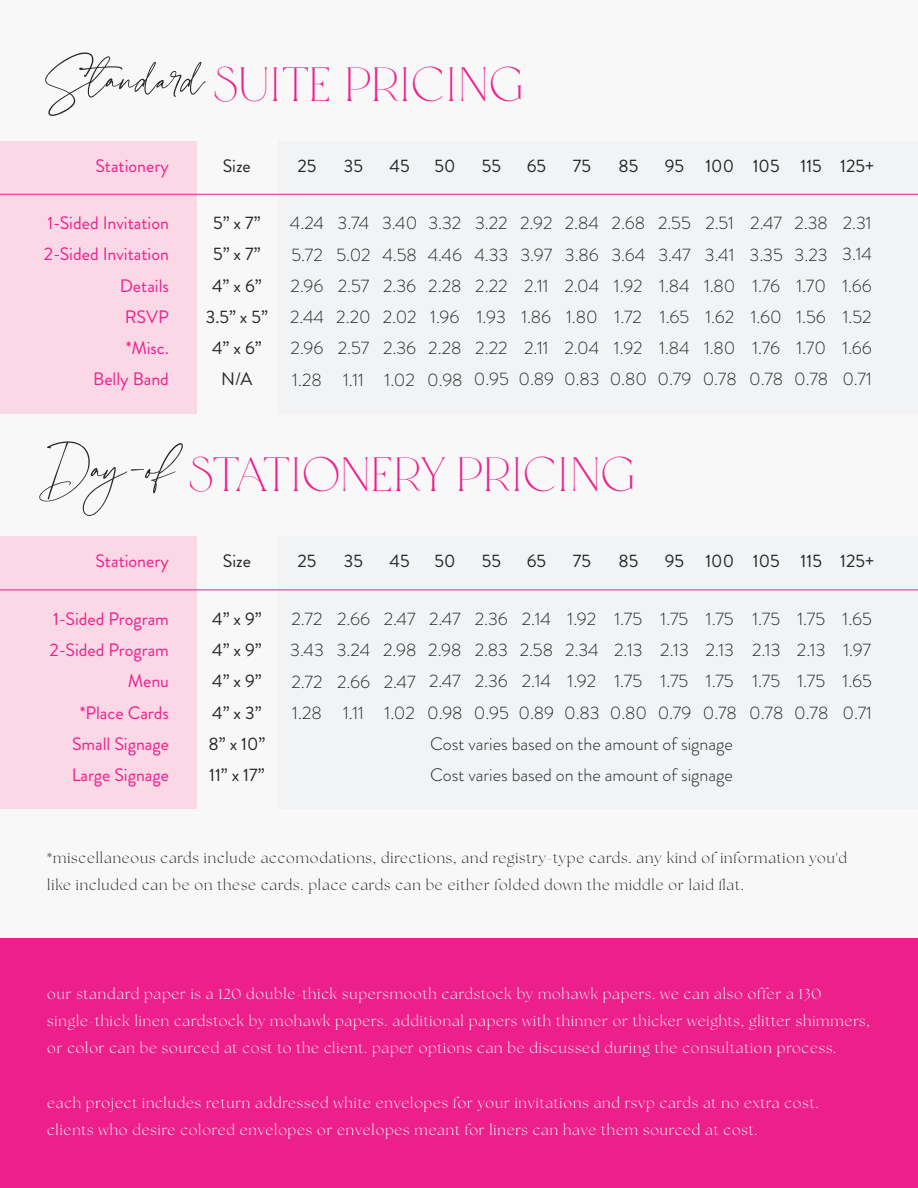
<style>
.page{position:relative;width:918px;height:1188px;background:#f8f8f9}
.page>*{position:absolute;margin:0;border:0;box-sizing:border-box;transform-origin:0 0}
.t1{font:66px "La Luxes Script";color:#242525}
.t2{font:48px "Tokyo Dreams";color:#ed208b}
.t3{font:300 18px/31.2px "Brandon Grotesque";color:#242525}
.t4{font:18px/31.2px "Brandon Grotesque";color:#ed208b;text-align:right}
.t5{font:18px/31.2px "Brandon Grotesque";color:#242525;text-align:center}
.t6{font:300 14.55px/27.5px "The Seasons";letter-spacing:.06em;color:#f8f8f9}
.t7{font:300 14.55px/27.5px "The Seasons";letter-spacing:.06em;color:#242525}
</style>
<div class="page">
<div style="left:0;top:938px;width:918px;height:250px;background:#ed208b"></div>
<div style="left:0;top:141px;width:196px;height:273px;background:#fad8e6"></div>
<div style="left:278px;top:141px;width:640px;height:273px;background:#f2f3f4"></div>
<hr style="left:0;top:194px;width:918px;height:1px;background:#ed208b">
<div style="left:0;top:536px;width:196px;height:273px;background:#fad8e6"></div>
<div style="left:278px;top:536px;width:640px;height:273px;background:#f2f3f4"></div>
<hr style="left:0;top:590px;width:918px;height:1px;background:#ed208b">
<h1 class="t1" style="left:43px;top:39px;width:163px">Standard</h1>
<h2 class="t2" style="left:214px;top:57px;width:311px">SUITE PRICING</h2>
<p class="t4" style="left:96px;top:150px;width:75px">Stationery</p>
<p class="t4" style="left:44px;top:208px;width:127px">1-Sided Invitation<br>2-Sided Invitation<br>Details<br>RSVP<br>*Misc.<br>Belly Band</p>
<p class="t5" style="left:223px;top:150px;width:30px">Size</p>
<p class="t5" style="left:206px;top:208px;width:64px">5” x 7”<br>5” x 7”<br>4” x 6”<br>3.5” x 5”<br>4” x 6”<br>N/A</p>
<p class="t5" style="left:298px;top:150px;width:20px">25</p>
<p class="t5" style="left:344px;top:150px;width:21px">35</p>
<p class="t5" style="left:390px;top:150px;width:22px">45</p>
<p class="t5" style="left:434px;top:150px;width:22px">50</p>
<p class="t5" style="left:482px;top:150px;width:21px">55</p>
<p class="t5" style="left:527px;top:150px;width:21px">65</p>
<p class="t5" style="left:573px;top:150px;width:20px">75</p>
<p class="t5" style="left:618px;top:150px;width:21px">85</p>
<p class="t5" style="left:665px;top:150px;width:21px">95</p>
<p class="t5" style="left:705px;top:150px;width:30px">100</p>
<p class="t5" style="left:753px;top:150px;width:28px">105</p>
<p class="t5" style="left:801px;top:150px;width:23px">115</p>
<p class="t5" style="left:840px;top:150px;width:35px">125+</p>
<p class="t3" style="left:290px;top:208px;width:36px;text-align:justify">4.24<br>5.72<br>2.96<br>2.44<br>2.96<br>1.28</p>
<p class="t3" style="left:336px;top:208px;width:36px;text-align:center">3.74<br>5.02<br>2.57<br>2.20<br>2.57<br>1.11</p>
<p class="t3" style="left:382px;top:208px;width:37px;text-align:justify">3.40<br>4.58<br>2.36<br>2.02<br>2.36<br>1.02</p>
<p class="t3" style="left:427px;top:208px;width:37px">3.32<br>4.46<br>2.28<br>1.96<br>2.28<br>0.98</p>
<p class="t3" style="left:474px;top:208px;width:36px">3.22<br>4.33<br>2.22<br>1.93<br>2.22<br>0.95</p>
<p class="t3" style="left:519px;top:208px;width:37px;text-align:center">2.92<br>3.97<br>2.11<br>1.86<br>2.11<br>0.89</p>
<p class="t3" style="left:564px;top:208px;width:37px;text-align:justify">2.84<br>3.86<br>2.04<br>1.80<br>2.04<br>0.83</p>
<p class="t3" style="left:610px;top:208px;width:39px">2.68<br>3.64<br>1.92<br>1.72<br>1.92<br>0.80</p>
<p class="t3" style="left:658px;top:208px;width:35px">2.55<br>3.47<br>1.84<br>1.65<br>1.84<br>0.79</p>
<p class="t3" style="left:703px;top:208px;width:36px">2.51<br>3.41<br>1.80<br>1.62<br>1.80<br>0.78</p>
<p class="t3" style="left:749px;top:208px;width:36px">2.47<br>3.35<br>1.76<br>1.60<br>1.76<br>0.78</p>
<p class="t3" style="left:794px;top:208px;width:36px">2.38<br>3.23<br>1.70<br>1.56<br>1.70<br>0.78</p>
<p class="t3" style="left:842px;top:208px;width:31px;text-align:justify">2.31<br>3.14<br>1.66<br>1.52<br>1.66<br>0.71</p>
<h1 class="t1" style="left:43px;top:429px;width:134px">Day-of</h1>
<h2 class="t2" style="left:189px;top:447px;width:448px">STATIONERY PRICING</h2>
<p class="t4" style="left:96px;top:546px;width:75px">Stationery</p>
<p class="t4" style="left:50px;top:603px;width:121px">1-Sided Program<br>2-Sided Program<br>Menu<br>*Place Cards<br>Small Signage<br>Large Signage</p>
<p class="t5" style="left:223px;top:546px;width:30px">Size</p>
<p class="t5" style="left:209px;top:603px;width:58px;text-align:left">4” x 9”<br>4” x 9”<br>4” x 9”<br>4” x 3”<br>8” x 10”<br>11” x 17”</p>
<p class="t5" style="left:298px;top:546px;width:20px">25</p>
<p class="t5" style="left:344px;top:546px;width:21px">35</p>
<p class="t5" style="left:390px;top:546px;width:22px">45</p>
<p class="t5" style="left:434px;top:546px;width:22px">50</p>
<p class="t5" style="left:482px;top:546px;width:21px">55</p>
<p class="t5" style="left:527px;top:546px;width:21px">65</p>
<p class="t5" style="left:573px;top:546px;width:20px">75</p>
<p class="t5" style="left:618px;top:546px;width:21px">85</p>
<p class="t5" style="left:665px;top:546px;width:21px">95</p>
<p class="t5" style="left:706px;top:546px;width:30px">100</p>
<p class="t5" style="left:753px;top:546px;width:28px">105</p>
<p class="t5" style="left:801px;top:546px;width:23px">115</p>
<p class="t5" style="left:840px;top:546px;width:35px">125+</p>
<p class="t3" style="left:290px;top:603px;width:35px;text-align:justify">2.72<br>3.43<br>2.72<br>1.28</p>
<p class="t3" style="left:337px;top:603px;width:35px;text-align:center">2.66<br>3.24<br>2.66<br>1.11</p>
<p class="t3" style="left:383px;top:603px;width:35px;text-align:justify">2.47<br>2.98<br>2.47<br>1.02</p>
<p class="t3" style="left:474px;top:603px;width:36px;text-align:justify">2.36<br>2.83<br>2.36<br>0.95</p>
<p class="t3" style="left:564px;top:603px;width:37px">1.92<br>2.34<br>1.92<br>0.83</p>
<p class="t3" style="left:522px;top:603px;width:31px">2.14</p>
<p class="t3" style="left:520px;top:635px;width:35px">2.58</p>
<p class="t3" style="left:522px;top:666px;width:31px">2.14</p>
<p class="t3" style="left:519px;top:697px;width:37px">0.89</p>
<p class="t3" style="left:430px;top:728px;width:304px">Cost varies based on the amount of signage</p>
<p class="t3" style="left:430px;top:759px;width:304px">Cost varies based on the amount of signage</p>
<p class="t3" style="left:427px;top:603px;width:37px;text-align:justify">2.47<br>2.98<br>2.47<br>0.98</p>
<p class="t3" style="left:703px;top:603px;width:36px">1.75<br>2.13<br>1.75<br>0.78</p>
<p class="t3" style="left:658px;top:603px;width:35px">1.75<br>2.13<br>1.75<br>0.79</p>
<p class="t3" style="left:610px;top:603px;width:39px">1.75<br>2.13<br>1.75<br>0.80</p>
<p class="t3" style="left:749px;top:603px;width:36px">1.75<br>2.13<br>1.75<br>0.78</p>
<p class="t3" style="left:794px;top:603px;width:36px">1.75<br>2.13<br>1.75<br>0.78</p>
<p class="t3" style="left:842px;top:603px;width:31px;text-align:justify">1.65<br>1.97<br>1.65<br>0.71</p>
<p class="t7" style="left:47px;top:844px;width:801px">*miscellaneous cards include accomodations, directions, and registry-type cards. any kind of information you'd like included can be on these cards. place cards can be either folded down the middle or laid flat.</p>
<p class="t6" style="left:47px;top:980px;width:824px">our standard paper is a 120 double-thick supersmooth cardstock by mohawk papers. we can also offer a 130 single-thick linen cardstock by mohawk papers. additional papers with thinner or thicker weights, glitter shimmers, or color can be sourced at cost to the client. paper options can be discussed during the consultation process.</p>
<p class="t6" style="left:47px;top:1089px;width:773px">each project includes return addressed white envelopes for your invitations and rsvp cards at no extra cost. clients who desire colored envelopes or envelopes meant for liners can have them sourced at cost.</p>
</div>
